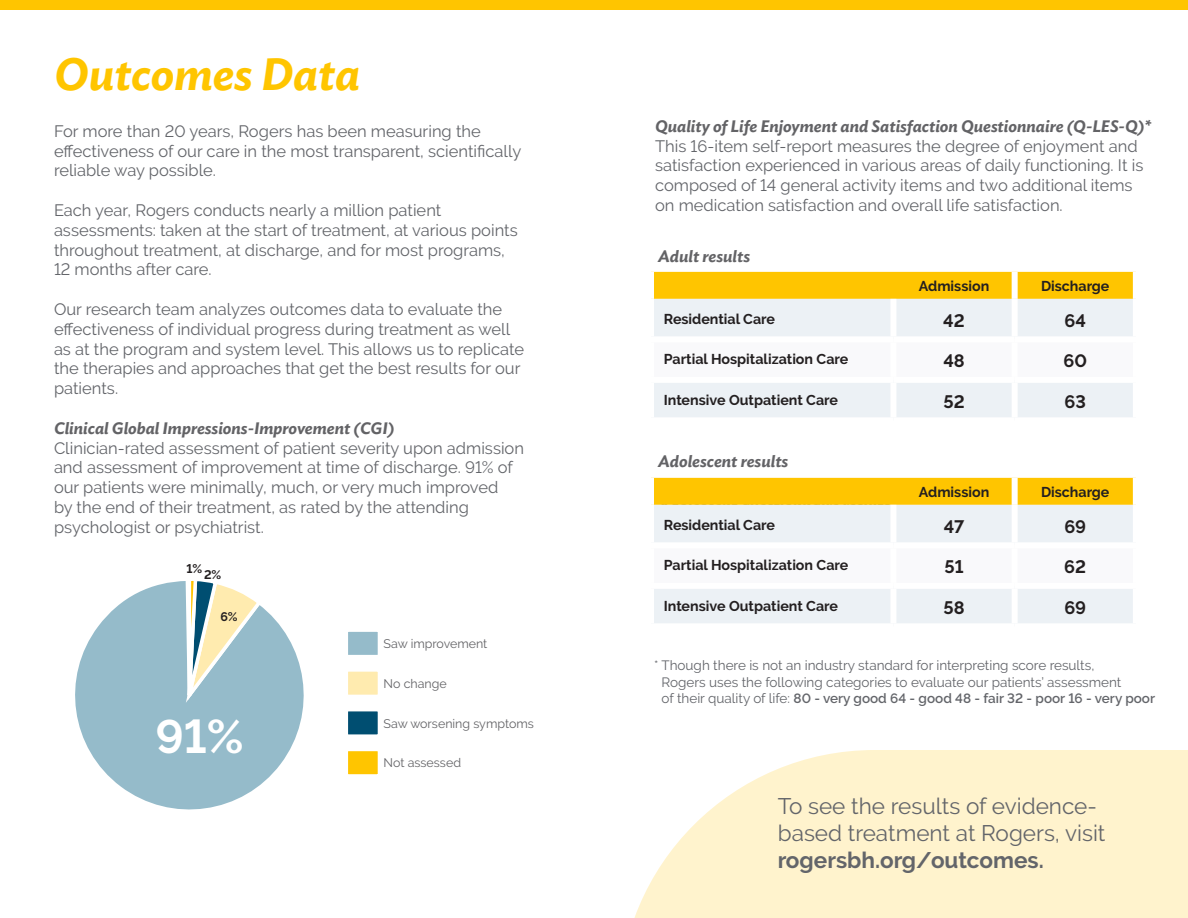
<style>
.page{position:relative;width:1188px;height:918px;background:#fff}
.page>*{position:absolute;margin:0;border:0;box-sizing:border-box;transform-origin:0 0}
.t1{font:700 46.8px "Raleway";color:#fff}
.t2{font:italic 600 45px "Ideal Sans";color:#ffc500}
.t3{font:22.5px/27px "Raleway";color:#63656a}
.t4{font:700 18px "Raleway";color:#231f20}
.t5{font:16.5px/19.8px "Raleway";color:#63656a}
.t6{font:italic 600 16.5px "Ideal Sans";color:#636366}
.t7{font:700 14.25px "Raleway";color:#231f20}
.t8{font:13.5px/16.2px "Raleway";color:#63656a}
.t9{font:12.45px "Raleway";color:#636366}
.t10{font:700 12.45px "Raleway";color:#231f20}
.s1{font-weight:600}
.s2{font-weight:700}
</style>
<div class="page">
<svg style="left:634px;top:750px;width:554px;height:168px;background:#fff4d2"></svg>
<div style="left:0;top:0;width:1188px;height:10px;background:#ffc500"></div>
<div style="left:346px;top:630px;width:33px;height:27px;background:#95bbca"></div>
<div style="left:345px;top:628px;width:36px;height:30px;border:4px solid #fff"></div>
<svg style="left:75px;top:581px;width:229px;height:229px"></svg>
<div style="left:346px;top:670px;width:33px;height:26px;background:#ffebaf"></div>
<div style="left:345px;top:668px;width:36px;height:30px;border:4px solid #fff"></div>
<div style="left:346px;top:710px;width:33px;height:26px;background:#004e71"></div>
<div style="left:345px;top:708px;width:36px;height:30px;border:4px solid #fff"></div>
<div style="left:346px;top:749px;width:33px;height:27px;background:#ffc500"></div>
<div style="left:345px;top:748px;width:36px;height:30px;border:4px solid #fff"></div>
<svg style="left:184px;top:580px;width:80px;height:120px"></svg>
<div style="left:654px;top:272px;width:479px;height:27px;background:#ffc500"></div>
<div style="left:654px;top:299px;width:479px;height:118px;background:#ecf1f5"></div>
<svg style="left:654px;top:342px;width:479px;height:35px"></svg>
<div style="left:890px;top:299px;width:6px;height:37px;background:#fff"></div>
<div style="left:1012px;top:299px;width:6px;height:37px;background:#fff"></div>
<div style="left:648px;top:336px;width:245px;height:6px;background:#fff"></div>
<div style="left:893px;top:336px;width:122px;height:6px;background:#fff"></div>
<div style="left:890px;top:342px;width:6px;height:35px;background:#fff"></div>
<div style="left:1015px;top:336px;width:124px;height:6px;background:#fff"></div>
<div style="left:1012px;top:342px;width:6px;height:35px;background:#fff"></div>
<div style="left:648px;top:377px;width:245px;height:6px;background:#fff"></div>
<div style="left:893px;top:377px;width:122px;height:6px;background:#fff"></div>
<div style="left:890px;top:383px;width:6px;height:34px;background:#fff"></div>
<div style="left:1015px;top:377px;width:124px;height:6px;background:#fff"></div>
<div style="left:1012px;top:383px;width:6px;height:34px;background:#fff"></div>
<div style="left:1012px;top:272px;width:6px;height:27px;background:#fff"></div>
<div style="left:654px;top:478px;width:479px;height:27px;background:#ffc500"></div>
<div style="left:654px;top:505px;width:479px;height:118px;background:#ecf1f5"></div>
<svg style="left:654px;top:548px;width:479px;height:35px"></svg>
<div style="left:890px;top:505px;width:6px;height:37px;background:#fff"></div>
<div style="left:1012px;top:505px;width:6px;height:37px;background:#fff"></div>
<div style="left:648px;top:542px;width:245px;height:6px;background:#fff"></div>
<div style="left:893px;top:542px;width:122px;height:6px;background:#fff"></div>
<div style="left:890px;top:548px;width:6px;height:35px;background:#fff"></div>
<div style="left:1015px;top:542px;width:124px;height:6px;background:#fff"></div>
<div style="left:1012px;top:548px;width:6px;height:35px;background:#fff"></div>
<div style="left:648px;top:583px;width:245px;height:6px;background:#fff"></div>
<div style="left:893px;top:583px;width:122px;height:6px;background:#fff"></div>
<div style="left:890px;top:589px;width:6px;height:34px;background:#fff"></div>
<div style="left:1015px;top:583px;width:124px;height:6px;background:#fff"></div>
<div style="left:1012px;top:589px;width:6px;height:34px;background:#fff"></div>
<div style="left:1012px;top:478px;width:6px;height:27px;background:#fff"></div>
<p class="t2" style="left:54px;top:39px;width:308px">Outcomes Data</p>
<p class="t5" style="left:54px;top:121px;width:469px">For more than 20 years, Rogers has been measuring the effectiveness of our care in the most transparent, scientifically reliable way possible.</p>
<p class="t5" style="left:54px;top:200px;width:465px">Each year, Rogers conducts nearly a million patient assessments: taken at the start of treatment, at various points throughout treatment, at discharge, and for most programs, 12 months after care.</p>
<p class="t5" style="left:54px;top:299px;width:472px">Our research team analyzes outcomes data to evaluate the effectiveness of individual progress during treatment as well as at the program and system level. This allows us to replicate the therapies and approaches that get the best results for our patients.</p>
<p class="t6" style="left:54px;top:415px;width:342px">Clinical Global Impressions-Improvement (CGI)</p>
<p class="t5" style="left:54px;top:438px;width:472px">Clinician-rated assessment of patient severity upon admission and assessment of improvement at time of discharge. 91% of our patients were minimally, much, or very much improved<br>by the end of their treatment, as rated by the attending psychologist or psychiatrist.</p>
<p class="t10" style="left:186px;top:562px;width:17px">1%</p>
<p class="t10" style="left:204px;top:567px;width:19px">2%</p>
<p class="t10" style="left:220px;top:609px;width:19px">6%</p>
<p class="t1" style="left:155px;top:710px;width:90px">91%</p>
<p class="t9" style="left:384px;top:636px;width:105px">Saw improvement</p>
<p class="t9" style="left:384px;top:676px;width:65px">No change</p>
<p class="t9" style="left:384px;top:716px;width:152px">Saw worsening symptoms</p>
<p class="t9" style="left:384px;top:756px;width:79px">Not assessed</p>
<p class="t6" style="left:655px;top:113px;width:497px">Quality of Life Enjoyment and Satisfaction Questionnaire (Q-LES-Q)*</p>
<p class="t5" style="left:655px;top:136px;width:490px">This 16-item self-report measures the degree of enjoyment and satisfaction experienced in various areas of daily functioning. It is composed of 14 general activity items and two additional items on medication satisfaction and overall life satisfaction.</p>
<p class="t6" style="left:658px;top:243px;width:93px">Adult results</p>
<p class="t7" style="left:919px;top:278px;width:72px">Admission</p>
<p class="t7" style="left:1041px;top:278px;width:70px">Discharge</p>
<p class="t7" style="left:664px;top:310px;width:113px">Residential Care</p>
<p class="t4" style="left:943px;top:310px;width:23px">42</p>
<p class="t4" style="left:1065px;top:310px;width:23px">64</p>
<p class="t7" style="left:664px;top:351px;width:186px">Partial Hospitalization Care</p>
<p class="t4" style="left:943px;top:351px;width:23px">48</p>
<p class="t4" style="left:1063px;top:351px;width:25px">60</p>
<p class="t7" style="left:664px;top:391px;width:176px">Intensive Outpatient Care</p>
<p class="t4" style="left:943px;top:391px;width:23px">52</p>
<p class="t4" style="left:1065px;top:391px;width:23px">63</p>
<p class="t6" style="left:658px;top:448px;width:132px">Adolescent results</p>
<p class="t7" style="left:919px;top:484px;width:72px">Admission</p>
<p class="t7" style="left:1041px;top:484px;width:70px">Discharge</p>
<p class="t7" style="left:664px;top:516px;width:113px">Residential Care</p>
<p class="t4" style="left:944px;top:516px;width:22px">47</p>
<p class="t4" style="left:1064px;top:516px;width:23px">69</p>
<p class="t7" style="left:664px;top:557px;width:186px">Partial Hospitalization Care</p>
<p class="t4" style="left:945px;top:557px;width:21px">51</p>
<p class="t4" style="left:1064px;top:557px;width:23px">62</p>
<p class="t7" style="left:664px;top:597px;width:176px">Intensive Outpatient Care</p>
<p class="t4" style="left:943px;top:597px;width:23px">58</p>
<p class="t4" style="left:1064px;top:597px;width:23px">69</p>
<p class="t8" style="left:662px;top:658px;width:495px;text-indent:-8px">* Though there is not an industry standard for interpreting score results,<br>Rogers uses the following categories to evaluate our patients’ assessment<br>of their quality of life: <span class="s1">80 - very good 64 - good 48 - fair 32 - poor 16 - very poor</span></p>
<p class="t3" style="left:778px;top:792px;width:329px">To see the results of evidence&shy;based treatment at Rogers, visit <span class="s2">rogersbh.org/outcomes.</span></p>
</div>
